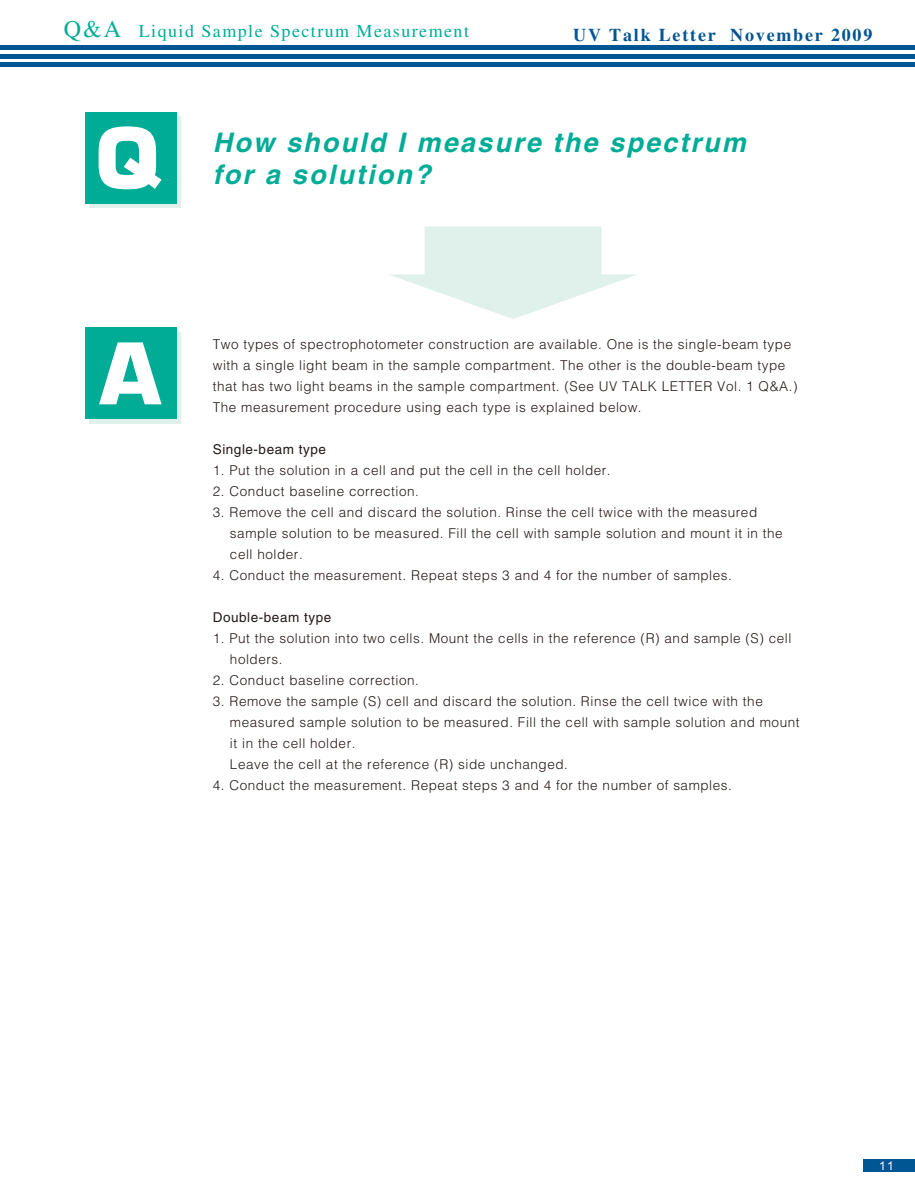
<style>
.page{position:relative;width:915px;height:1191px;background:#fff}
.page>*{position:absolute;margin:0;border:0;box-sizing:border-box;transform-origin:0 0}
.t1{font:700 82.5px "Eurostile";color:#fff}
.t2{font:italic 700 27px/32.2px "Helvetica";color:#00ac96}
.t3{font:18px "Times";letter-spacing:.08em;color:#00ac96}
.t4{font:700 18px "Times";letter-spacing:.1em;color:#005593}
.t5{font:300 13.5px/21px "Helvetica";letter-spacing:.04em;color:#231916}
.t6{font:13.5px "Helvetica";letter-spacing:.04em;color:#231916}
.t7{font:12px "Arial";color:#fff}
.s1{font-size:24px}
</style>
<div class="page">
<hr style="left:0;top:46px;width:914px;height:4px;background:#005593">
<hr style="left:0;top:54px;width:914px;height:4px;background:#005593">
<hr style="left:0;top:63px;width:914px;height:4px;background:#005593">
<div style="left:863px;top:1159px;width:51px;height:13px;background:#005593"></div>
<div style="left:89px;top:116px;width:91px;height:91px;background:linear-gradient(to right,#e0f1eb,#e0f1eb)"></div>
<svg style="left:389px;top:226px;width:248px;height:93px"></svg>
<div style="left:85px;top:112px;width:91px;height:91px;background:#00ac96"></div>
<div style="left:89px;top:332px;width:91px;height:91px;background:linear-gradient(to right,#e0f1eb,#e0f1eb)"></div>
<div style="left:85px;top:328px;width:91px;height:91px;background:#00ac96"></div>
<h3 class="t3" style="left:64px;top:24px;width:406px"><span class="s1">Q&amp;A</span> Liquid Sample Spectrum Measurement</h3>
<h3 class="t4" style="left:573px;top:28px;width:300px">UV Talk Letter November 2009</h3>
<h1 class="t1" style="left:94px;top:127px;width:67px">Q</h1>
<h2 class="t2" style="left:213px;top:128px;width:540px">How should I measure the spectrum for a solution?</h2>
<h1 class="t1" style="left:100px;top:342px;width:62px">A</h1>
<p class="t5" style="left:213px;top:335px;width:586px">Two types of spectrophotometer construction are available. One is the single-beam type with a single light beam in the sample compartment. The other is the double-beam type that has two light beams in the sample compartment. (See UV TALK LETTER Vol. 1 Q&amp;A.)<br>The measurement procedure using each type is explained below.</p>
<p class="t6" style="left:213px;top:444px;width:115px">Single-beam type</p>
<p class="t5" style="left:213px;top:461px;width:399px">1. Put the solution in a cell and put the cell in the cell holder.</p>
<p class="t5" style="left:213px;top:482px;width:208px">2. Conduct baseline correction.</p>
<p class="t5" style="left:230px;top:503px;width:554px;text-indent:-17px">3. Remove the cell and discard the solution. Rinse the cell twice with the measured sample solution to be measured. Fill the cell with sample solution and mount it in the cell holder.</p>
<p class="t5" style="left:213px;top:566px;width:520px">4. Conduct the measurement. Repeat steps 3 and 4 for the number of samples.</p>
<p class="t6" style="left:213px;top:612px;width:120px">Double-beam type</p>
<p class="t5" style="left:230px;top:629px;width:562px;text-indent:-17px">1. Put the solution into two cells. Mount the cells in the reference (R) and sample (S) cell holders.</p>
<p class="t5" style="left:213px;top:671px;width:208px">2. Conduct baseline correction.</p>
<p class="t5" style="left:230px;top:692px;width:571px;text-indent:-17px">3. Remove the sample (S) cell and discard the solution. Rinse the cell twice with the measured sample solution to be measured. Fill the cell with sample solution and mount it in the cell holder.<br>Leave the cell at the reference (R) side unchanged.</p>
<p class="t5" style="left:213px;top:776px;width:520px">4. Conduct the measurement. Repeat steps 3 and 4 for the number of samples.</p>
<p class="t7" style="left:878px;top:1161px;width:16px">11</p>
</div>
